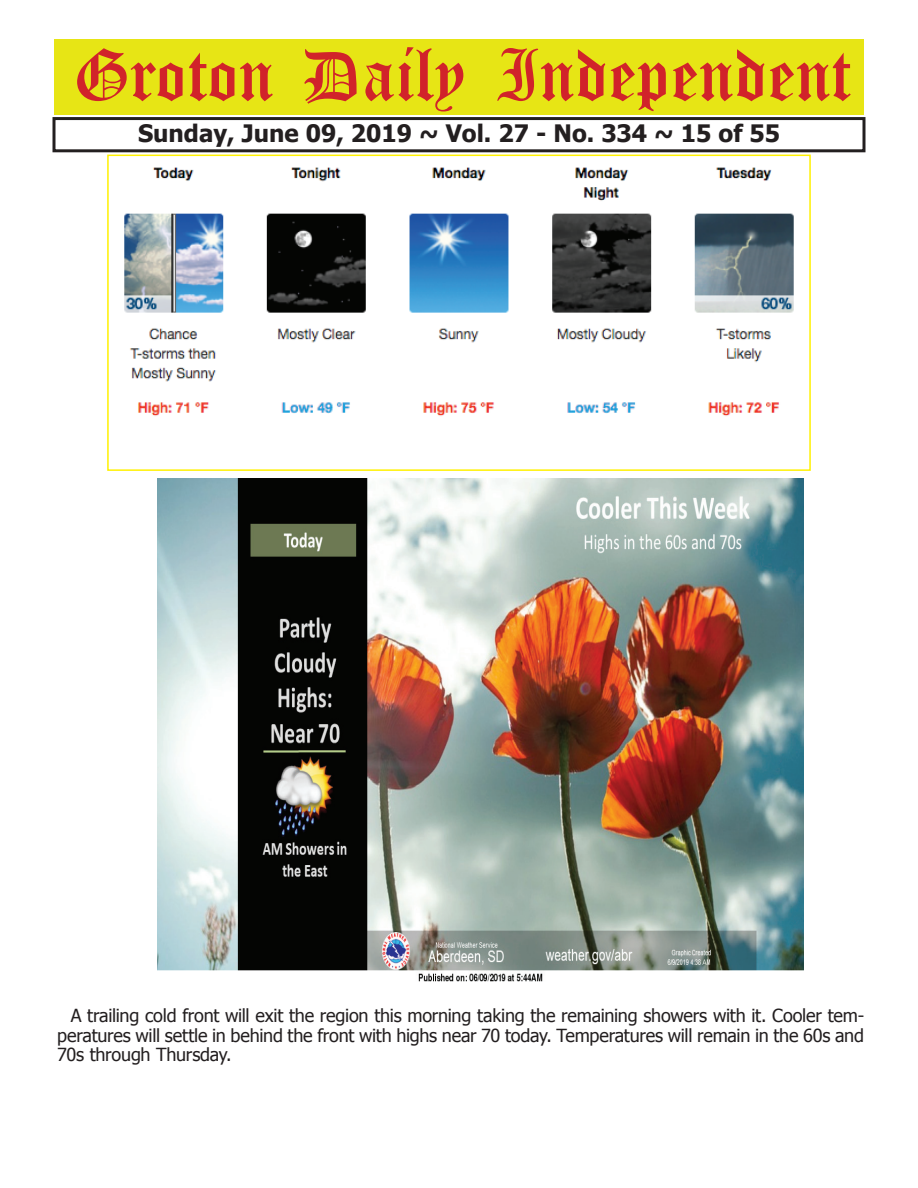
<style>
.page{position:relative;width:918px;height:1188px;background:#fff}
.page>*{position:absolute;margin:0;border:0;box-sizing:border-box;transform-origin:0 0}
.t1{font:54px "Old English Five";color:#d1232a}
.t2{font:700 24px "Tahoma";color:#231f20}
.t3{font:18px/19.5px "Tahoma";letter-spacing:-.015em;color:#231f20;text-align:justify}
</style>
<div class="page">
<div style="left:52px;top:117px;width:814px;height:35px;border:3px solid #231f20"></div>
<div style="left:54px;top:40px;width:810px;height:75px;background:#e7e515"></div>
<img style="left:157px;top:479px;width:646px;height:503px">
<img style="left:124px;top:167px;width:670px;height:249px">
<div style="left:107px;top:155px;width:704px;height:316px;border:2px solid #fff101"></div>
<h1 class="t1" style="left:73px;top:50px;width:779px">Groton Daily Independent</h1>
<h2 class="t2" style="left:138px;top:116px;width:644px">Sunday, June 09, 2019 ~ Vol. 27 - No. 334 ~ 15 of 55</h2>
<p class="t3" style="left:57px;top:1005px;width:808px;text-indent:14px">A trailing cold front will exit the region this morning taking the remaining showers with it. Cooler tem&shy;peratures will settle in behind the front with highs near 70 today. Temperatures will remain in the 60s and 70s through Thursday.</p>
</div>
